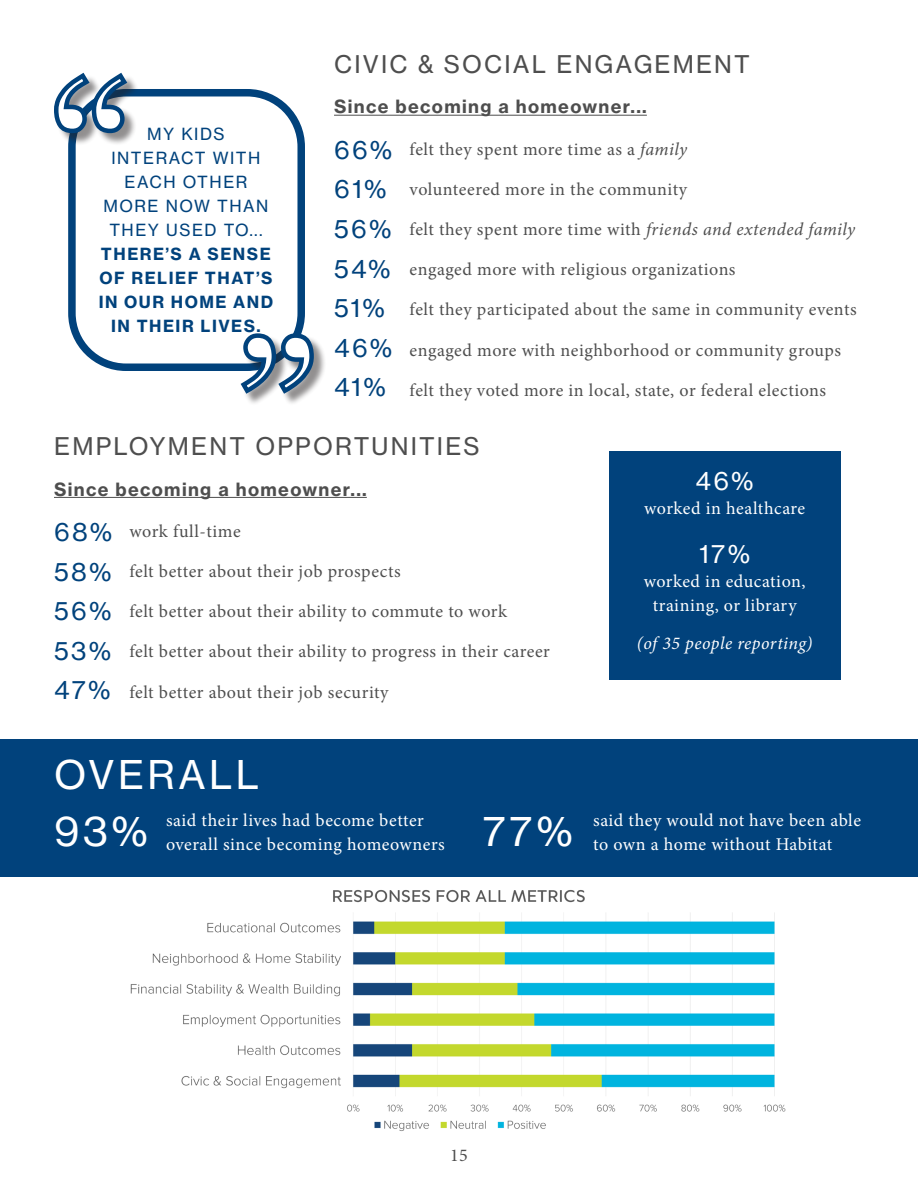
<style>
.page{position:relative;width:918px;height:1188px;background:#fff}
.page>*{position:absolute;margin:0;border:0;box-sizing:border-box;transform-origin:0 0}
.Section_Header{font:39px "N Haas Grotesk TX Pro 55 Rg";letter-spacing:.09em;color:#fff}
.Header_2{font:24px "N Haas Grotesk TX Pro 55 Rg";letter-spacing:.09em;color:#4e4e4e}
.Header_2-2{font:24px "N Haas Grotesk TX Pro 55 Rg";letter-spacing:.09em;color:#01427c}
.Header_2-3{font:24px "N Haas Grotesk TX Pro 55 Rg";color:#fff}
.Body{font:18px "Minion Pro";letter-spacing:.025em;color:#4e4e4e}
.Body-2{font:18px/24px "Minion Pro";letter-spacing:.025em;color:#fff;text-align:center}
.Findings_Header{font:18px "N Haas Grotesk TX Pro 75 Bd";letter-spacing:.075em;color:#4e4e4e}
.Body-3{font:italic 18px "Minion Pro";letter-spacing:.02em;color:#fff}
.Header_2-4{font:16.5px/24px "N Haas Grotesk TX Pro 75 Bd";letter-spacing:.09em;color:#01427c;text-align:center}
.s1{font-family:"N Haas Grotesk TX Pro 55 Rg"}
.s2{font-style:italic}
</style>
<div class="page">
<img style="left:130px;top:890px;width:656px;height:241px">
<div style="left:0;top:739px;width:918px;height:138px;background:#01427c"></div>
<div style="left:68px;top:89px;width:237px;height:282px;border:8px solid #01427c;border-radius:54px"></div>
<div style="left:56px;top:75px;width:84px;height:71px;background:#231f20;opacity:.5"></div>
<svg style="left:54px;top:72px;width:76px;height:63px"></svg>
<div style="left:243px;top:335px;width:84px;height:71px;background:#231f20;opacity:.5"></div>
<svg style="left:238px;top:331px;width:79px;height:66px"></svg>
<hr style="left:54px;top:497px;width:313px;height:1px;background:#4e4e4e">
<hr style="left:334px;top:115px;width:313px;height:1px;background:#4e4e4e">
<div style="left:609px;top:451px;width:231px;height:229px;background:#01427c"></div>
<p class="Header_2" style="left:334px;top:49px;width:417px">CIVIC &amp; SOCIAL ENGAGEMENT</p>
<p class="Header_2-4" style="left:99px;top:122px;width:176px"><span class="s1">MY KIDS<br>INTERACT WITH<br>EACH OTHER<br>MORE NOW THAN<br>THEY USED TO...<br></span>THERE’S A SENSE<br>OF RELIEF THAT’S<br>IN OUR HOME AND<br>IN THEIR LIVES.</p>
<p class="Findings_Header" style="left:334px;top:95px;width:314px">Since becoming a homeowner...</p>
<p class="Header_2-2" style="left:334px;top:135px;width:60px">66%</p>
<p class="Header_2-2" style="left:334px;top:175px;width:54px">61%</p>
<p class="Header_2-2" style="left:334px;top:214px;width:59px">56%</p>
<p class="Header_2-2" style="left:334px;top:254px;width:58px">54%</p>
<p class="Header_2-2" style="left:334px;top:294px;width:52px">51%</p>
<p class="Header_2-2" style="left:334px;top:333px;width:60px">46%</p>
<p class="Header_2-2" style="left:334px;top:373px;width:53px">41%</p>
<p class="Body" style="left:410px;top:137px;width:279px">felt they spent more time as a <span class="s2">family</span></p>
<p class="Body" style="left:410px;top:177px;width:279px">volunteered more in the community</p>
<p class="Body" style="left:410px;top:217px;width:447px">felt they spent more time with <span class="s2">friends and extended family</span></p>
<p class="Body" style="left:410px;top:257px;width:327px">engaged more with religious organizations</p>
<p class="Body" style="left:410px;top:298px;width:449px">felt they participated about the same in community events</p>
<p class="Body" style="left:410px;top:338px;width:433px">engaged more with neighborhood or community groups</p>
<p class="Body" style="left:410px;top:378px;width:418px">felt they voted more in local, state, or federal elections</p>
<p class="Header_2" style="left:54px;top:431px;width:427px">EMPLOYMENT OPPORTUNITIES</p>
<p class="Findings_Header" style="left:54px;top:478px;width:314px">Since becoming a homeowner...</p>
<p class="Header_2-2" style="left:54px;top:517px;width:60px">68%</p>
<p class="Header_2-2" style="left:54px;top:557px;width:59px">58%</p>
<p class="Header_2-2" style="left:54px;top:597px;width:59px">56%</p>
<p class="Header_2-2" style="left:54px;top:636px;width:58px">53%</p>
<p class="Header_2-2" style="left:54px;top:676px;width:58px">47%</p>
<p class="Body" style="left:130px;top:519px;width:113px">work full-time</p>
<p class="Body" style="left:130px;top:559px;width:273px">felt better about their job prospects</p>
<p class="Body" style="left:130px;top:599px;width:379px">felt better about their ability to commute to work</p>
<p class="Body" style="left:130px;top:640px;width:422px">felt better about their ability to progress in their career</p>
<p class="Body" style="left:130px;top:680px;width:260px">felt better about their job security</p>
<p class="Header_2-3" style="left:696px;top:467px;width:60px">46%</p>
<p class="Body-2" style="left:644px;top:497px;width:163px">worked in healthcare</p>
<p class="Header_2-3" style="left:699px;top:540px;width:53px">17%</p>
<p class="Body-2" style="left:644px;top:570px;width:164px">worked in education, training, or library</p>
<p class="Body-3" style="left:637px;top:631px;width:177px">(of 35 people reporting)</p>
<p class="Section_Header" style="left:54px;top:751px;width:206px">OVERALL</p>
<p class="Section_Header" style="left:54px;top:808px;width:95px">93%</p>
<p class="Body-2" style="left:166px;top:808px;width:259px">said their lives had become better</p>
<p class="Body-2" style="left:166px;top:832px;width:280px">overall since becoming homeowners</p>
<p class="Section_Header" style="left:483px;top:808px;width:92px">77%</p>
<p class="Body-2" style="left:593px;top:808px;width:269px">said they would not have been able</p>
<p class="Body-2" style="left:593px;top:832px;width:241px">to own a home without Habitat</p>
<p class="Body" style="left:450px;top:1143px;width:19px">15</p>
</div>
